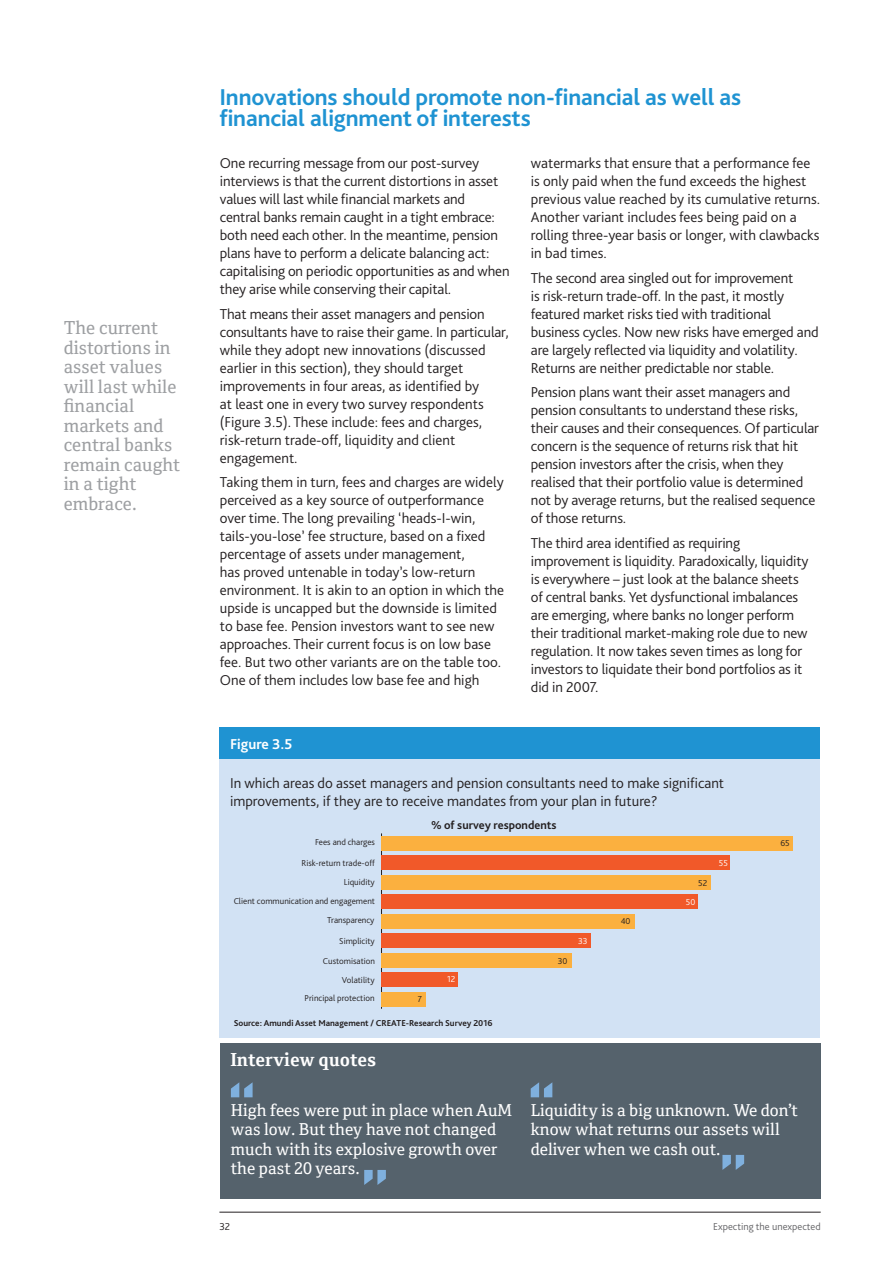
<style>
.page{position:relative;width:893px;height:1263px;background:#fff}
.page>*{position:absolute;margin:0;border:0;box-sizing:border-box;transform-origin:0 0}
.t1{font:700 24px/21px "Bliss Pro";letter-spacing:-.005em;color:#1f93d2}
.t2{font:18px/19.5px "Cordale";color:#9d9fa2}
.t3{font:700 18px "Cordale";color:#fff}
.t4{font:16.5px/19.5px "Cordale";color:#fff}
.t5{font:300 15px/18px "Bliss Pro";letter-spacing:-.01em;color:#231f20}
.t6{font:700 15px "Bliss Pro";color:#fff}
.t7{font:700 12px "Bliss Pro";color:#231f20}
.t8{font:300 10.5px "Bliss Pro";color:#636366}
.t9{font:300 10.5px "Bliss Pro";color:#231f20}
.t10{font:300 9px/19.2px "Bliss Pro";color:#231f20;text-align:right}
.t11{font:700 9px "Bliss Pro";color:#231f20}
.t12{font:300 9px "Bliss Pro";color:#fff}
</style>
<div class="page">
<hr style="left:219px;top:1212px;width:602px;height:1px;background:#231f20">
<div style="left:219px;top:755px;width:601px;height:283px;background:#d2e2f4"></div>
<div style="left:220px;top:1043px;width:601px;height:156px;background:#55626c"></div>
<div style="left:219px;top:727px;width:601px;height:32px;background:#1f93d2"></div>
<svg style="left:531px;top:1082px;width:21px;height:15px"></svg>
<svg style="left:364px;top:1170px;width:22px;height:15px"></svg>
<svg style="left:722px;top:1155px;width:22px;height:15px"></svg>
<svg style="left:231px;top:1082px;width:22px;height:15px"></svg>
<hr style="left:381px;top:833px;width:1px;height:176px;background:#231f20">
<div style="left:381px;top:836px;width:412px;height:14px;background:#fbb03f"></div>
<div style="left:381px;top:856px;width:349px;height:14px;background:#f15929"></div>
<div style="left:381px;top:875px;width:330px;height:14px;background:#fbb03f"></div>
<div style="left:381px;top:894px;width:317px;height:15px;background:#f15929"></div>
<div style="left:381px;top:914px;width:254px;height:14px;background:#fbb03f"></div>
<div style="left:381px;top:933px;width:210px;height:14px;background:#f15929"></div>
<div style="left:381px;top:953px;width:191px;height:14px;background:#fbb03f"></div>
<div style="left:381px;top:972px;width:77px;height:14px;background:#f15929"></div>
<div style="left:381px;top:992px;width:45px;height:14px;background:#fbb03f"></div>
<p class="t2" style="left:64px;top:318px;width:118px">The current distortions in asset values will last while financial markets and central banks remain caught in a tight embrace.</p>
<h1 class="t1" style="left:219px;top:86px;width:523px">Innovations should promote non-financial as well as financial alignment of interests</h1>
<p class="t5" style="left:220px;top:154px;width:291px">One recurring message from our post-survey interviews is that the current distortions in asset values will last while financial markets and<br>central banks remain caught in a tight embrace: both need each other. In the meantime, pension plans have to perform a delicate balancing act: capitalising on periodic opportunities as and when they arise while conserving their capital.</p>
<p class="t5" style="left:220px;top:304px;width:290px">That means their asset managers and pension consultants have to raise their game. In particular, while they adopt new innovations (discussed earlier in this section), they should target improvements in four areas, as identified by<br>at least one in every two survey respondents (Figure 3.5). These include: fees and charges, risk-return trade-off, liquidity and client engagement.</p>
<p class="t5" style="left:220px;top:473px;width:286px">Taking them in turn, fees and charges are widely perceived as a key source of outperformance over time. The long prevailing ‘heads-I-win, tails-you-lose’ fee structure, based on a fixed percentage of assets under management,<br>has proved untenable in today’s low-return environment. It is akin to an option in which the upside is uncapped but the downside is limited to base fee. Pension investors want to see new approaches. Their current focus is on low base fee. But two other variants are on the table too.<br>One of them includes low base fee and high</p>
<p class="t6" style="left:230px;top:735px;width:64px">Figure 3.5</p>
<p class="t5" style="left:531px;top:154px;width:291px">watermarks that ensure that a performance fee is only paid when the fund exceeds the highest previous value reached by its cumulative returns.<br>Another variant includes fees being paid on a rolling three-year basis or longer, with clawbacks in bad times.</p>
<p class="t5" style="left:531px;top:268px;width:289px">The second area singled out for improvement<br>is risk-return trade-off. In the past, it mostly featured market risks tied with traditional business cycles. Now new risks have emerged and are largely reflected via liquidity and volatility.<br>Returns are neither predictable nor stable.</p>
<p class="t5" style="left:531px;top:383px;width:290px">Pension plans want their asset managers and pension consultants to understand these risks, their causes and their consequences. Of particular concern is the sequence of returns risk that hit pension investors after the crisis, when they realised that their portfolio value is determined not by average returns, but the realised sequence of those returns.</p>
<p class="t5" style="left:531px;top:533px;width:279px">The third area identified as requiring improvement is liquidity. Paradoxically, liquidity is everywhere – just look at the balance sheets of central banks. Yet dysfunctional imbalances are emerging, where banks no longer perform their traditional market-making role due to new regulation. It now takes seven times as long for investors to liquidate their bond portfolios as it did in 2007.</p>
<p class="t5" style="left:230px;top:773px;width:496px">In which areas do asset managers and pension consultants need to make significant improvements, if they are to receive mandates from your plan in future?</p>
<p class="t10" style="left:315px;top:832px;width:61px">Fees and charges</p>
<p class="t10" style="left:234px;top:853px;width:143px">Risk-return trade-off<br>Liquidity<br>Client communication and engagement<br>Transparency</p>
<p class="t10" style="left:305px;top:932px;width:72px">Simplicity<br>Customisation<br>Volatility<br>Principal protection</p>
<p class="t7" style="left:431px;top:818px;width:127px">% of survey respondents</p>
<p class="t10" style="left:418px;top:989px;width:6px">7</p>
<p class="t12" style="left:447px;top:974px;width:10px">12</p>
<p class="t10" style="left:558px;top:951px;width:11px">30</p>
<p class="t11" style="left:234px;top:1017px;width:260px">Source: Amundi Asset Management / CREATE-Research Survey 2016</p>
<p class="t12" style="left:578px;top:935px;width:11px">33</p>
<p class="t10" style="left:621px;top:911px;width:11px">40</p>
<p class="t10" style="left:698px;top:873px;width:11px">52</p>
<p class="t12" style="left:686px;top:896px;width:11px">50</p>
<p class="t12" style="left:719px;top:857px;width:11px">55</p>
<p class="t10" style="left:780px;top:834px;width:11px">65</p>
<p class="t3" style="left:230px;top:1049px;width:147px">Interview quotes</p>
<p class="t4" style="left:231px;top:1100px;width:283px">High fees were put in place when AuM was low. But they have not changed much with its explosive growth over the past 20 years.</p>
<p class="t4" style="left:531px;top:1100px;width:269px">Liquidity is a big unknown. We don’t know what returns our assets will deliver when we cash out.</p>
<p class="t9" style="left:219px;top:1220px;width:12px">32</p>
<p class="t8" style="left:713px;top:1220px;width:109px">Expecting the unexpected</p>
</div>
